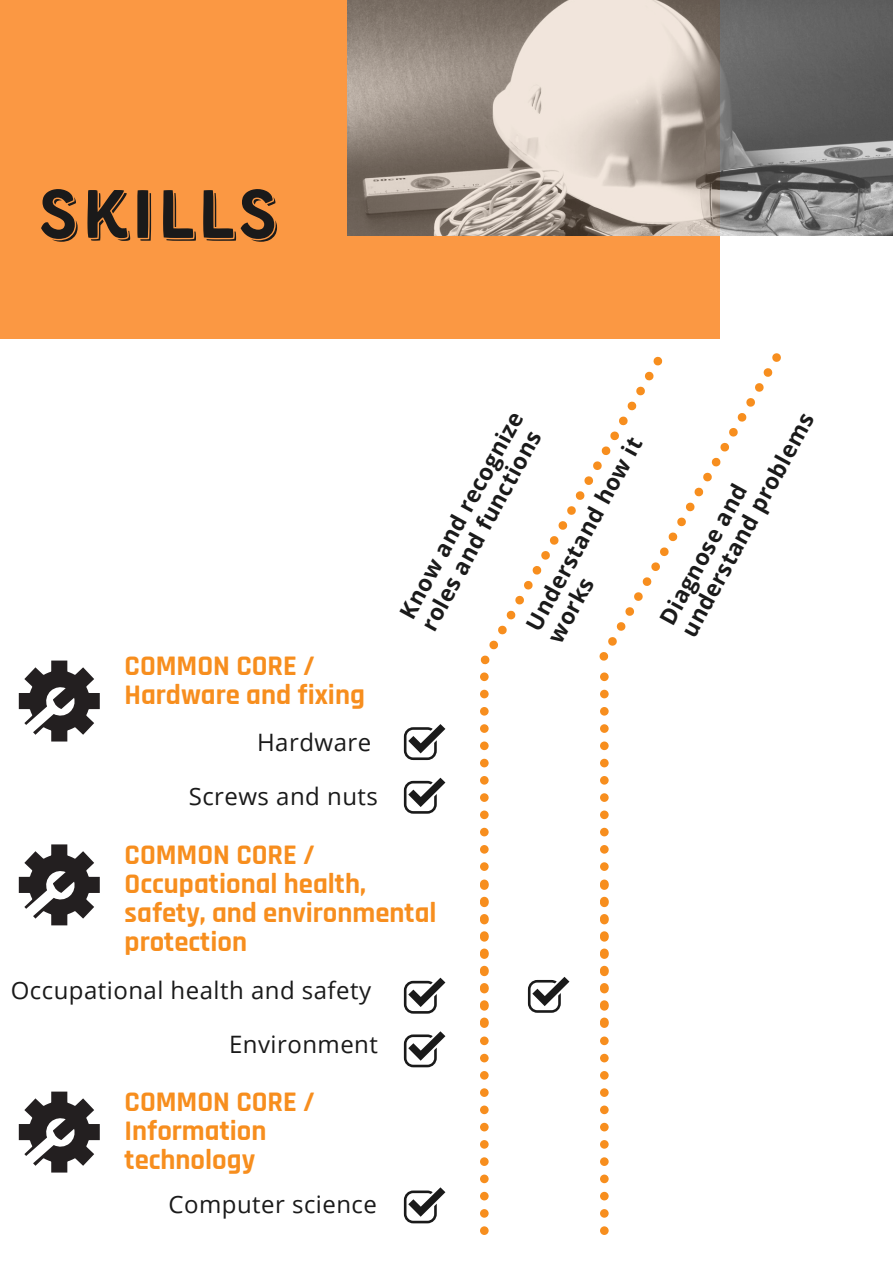
<style>
.page{position:relative;width:893px;height:1264px;background:#fff}
.page>*{position:absolute;margin:0;border:0;box-sizing:border-box;transform-origin:0 0}
.t1{font:70.65px "Kent 4 F Shadowed";letter-spacing:.035em;color:#1a1a1a}
.t2{font:700 28.65px/29.2px "Rajdhani";color:#f78e1e}
.t3{font:24px "Open Sans";letter-spacing:.02em;color:#1a1a1a}
.t4{font:700 22.5px/25px "Open Sans";color:#1a1a1a}
</style>
<div class="page">
<div style="left:0;top:0;width:720px;height:339px;background:#fb9843"></div>
<svg style="left:19px;top:660px;width:81px;height:81px"></svg>
<svg style="left:480px;top:461px;width:118px;height:204px"></svg>
<svg style="left:598px;top:353px;width:183px;height:308px"></svg>
<svg style="left:480px;top:672px;width:8px;height:562px"></svg>
<svg style="left:600px;top:672px;width:8px;height:562px"></svg>
<img style="left:347px;top:0;width:545px;height:235px">
<svg style="left:19px;top:844px;width:81px;height:81px"></svg>
<svg style="left:19px;top:1091px;width:81px;height:81px"></svg>
<svg style="left:404px;top:724px;width:41px;height:36px"></svg>
<svg style="left:404px;top:777px;width:41px;height:36px"></svg>
<svg style="left:404px;top:977px;width:41px;height:36px"></svg>
<svg style="left:528px;top:977px;width:41px;height:35px"></svg>
<svg style="left:404px;top:1031px;width:41px;height:36px"></svg>
<svg style="left:404px;top:1187px;width:41px;height:36px"></svg>
<p class="t1" style="left:38px;top:185px;width:242px">Skills</p>
<p class="t2" style="left:125px;top:652px;width:192px">COMMON CORE /</p>
<p class="t2" style="left:125px;top:681px;width:242px">Hardware and fixing</p>
<p class="t3" style="left:257px;top:725px;width:116px">Hardware</p>
<p class="t3" style="left:189px;top:779px;width:191px">Screws and nuts</p>
<p class="t4" style="left:393px;top:610px;width:234px;rotate:-61deg">Know and recognize roles and functions</p>
<p class="t4" style="left:654px;top:616px;width:252px;line-height:24.5px;rotate:-61deg">Diagnose and understand problems</p>
<p class="t4" style="left:520px;top:622px;width:218px;rotate:-61deg">Understand how it works</p>
<p class="t2" style="left:125px;top:840px;width:192px">COMMON CORE /</p>
<p class="t2" style="left:125px;top:869px;width:313px">Occupational health, safety, and environmental protection</p>
<p class="t3" style="left:11px;top:973px;width:362px">Occupational health and safety</p>
<p class="t3" style="left:229px;top:1027px;width:150px">Environment</p>
<p class="t2" style="left:125px;top:1087px;width:192px">COMMON CORE /</p>
<p class="t2" style="left:125px;top:1117px;width:143px">Information technology</p>
<p class="t3" style="left:168px;top:1187px;width:210px">Computer science</p>
</div>
